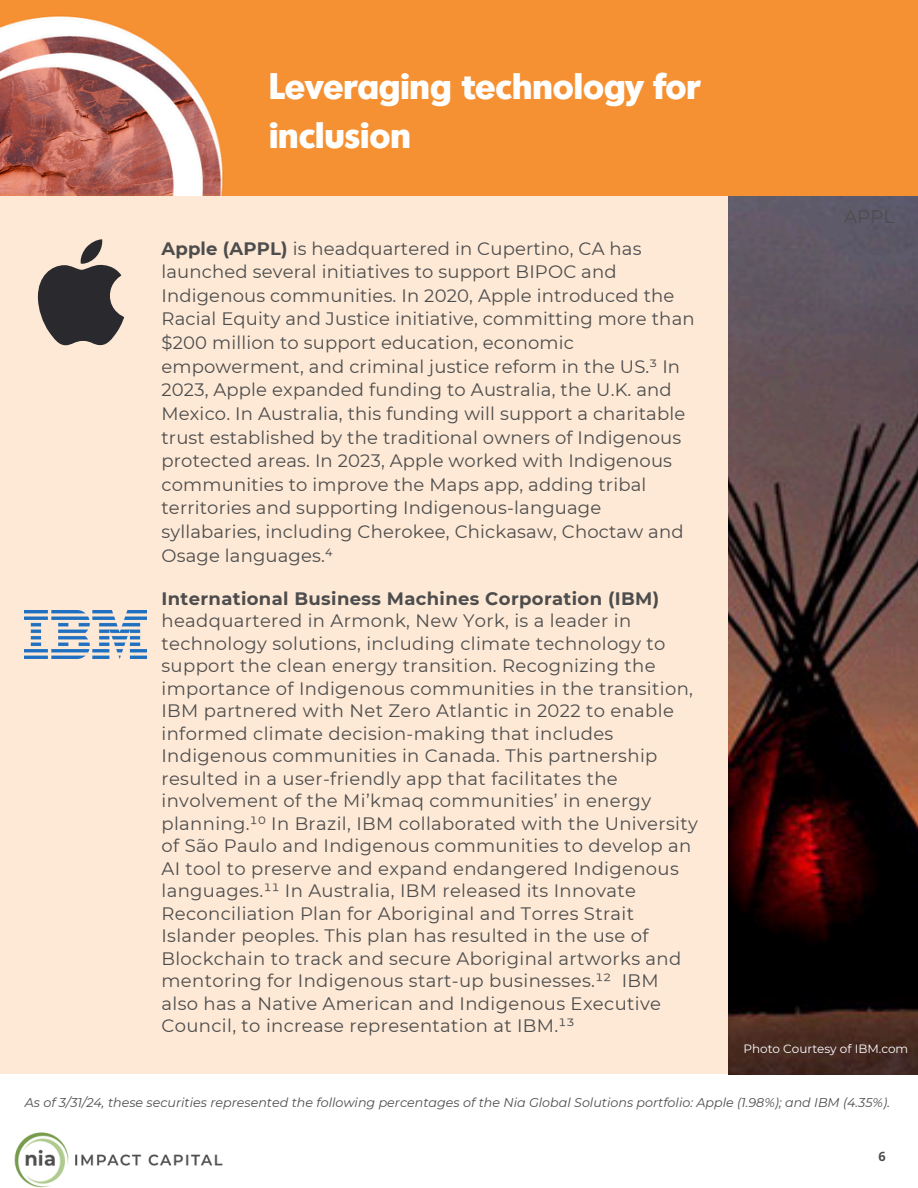
<style>
.page{position:relative;width:918px;height:1188px;background:#fff}
.page>*{position:absolute;margin:0;border:0;box-sizing:border-box;transform-origin:0 0}
.t1{font:800 36px/49.5px "Montreal Serial";color:#fff}
.t2{font:18.3px "Montserrat";color:#4d4d4d}
.t3{font:18px/22.5px "Montserrat";letter-spacing:.02em;color:#4d4d4d}
.t4{font:italic 12.75px "Montserrat";color:#4d4d4d}
.t5{font:700 12.75px "Open Sans";color:#4d4d4d}
.t6{font:12px "Montserrat";color:#fff}
.s1{font-weight:700}
</style>
<div class="page">
<img style="left:15px;top:1132px;width:208px;height:56px">
<div style="left:0;top:195px;width:728px;height:879px;background:#fde9d6"></div>
<img style="left:25px;top:610px;width:121px;height:49px">
<img style="left:728px;top:196px;width:190px;height:879px">
<img style="left:0;top:0;width:918px;height:196px">
<svg style="left:38px;top:239px;width:86px;height:106px"></svg>
<h3 class="t1" style="left:269px;top:59px;width:433px">Leveraging technology for inclusion</h3>
<p class="t3" style="left:162px;top:236px;width:535px;line-height:23.7px"><span class="s1">Apple (APPL)</span> is headquartered in Cupertino, CA has launched several initiatives to support BIPOC and Indigenous communities. In 2020, Apple introduced the Racial Equity and Justice initiative, committing more than $200 million to support education, economic empowerment, and criminal justice reform in the US.³ In 2023, Apple expanded funding to Australia, the U.K. and Mexico. In Australia, this funding will support a charitable trust established by the traditional owners of Indigenous protected areas. In 2023, Apple worked with Indigenous communities to improve the Maps app, adding tribal territories and supporting Indigenous-language syllabaries, including Cherokee, Chickasaw, Choctaw and Osage languages.⁴</p>
<p class="t3" style="left:162px;top:587px;width:538px"><span class="s1">International Business Machines Corporation (IBM) </span>headquartered in Armonk, New York, is a leader in technology solutions, including climate technology to support the clean energy transition. Recognizing the importance of Indigenous communities in the transition, IBM partnered with Net Zero Atlantic in 2022 to enable informed climate decision-making that includes Indigenous communities in Canada. This partnership resulted in a user-friendly app that facilitates the involvement of the Mi’kmaq communities’ in energy planning.¹⁰ In Brazil, IBM collaborated with the University of São Paulo and Indigenous communities to develop an AI tool to preserve and expand endangered Indigenous languages.¹¹ In Australia, IBM released its Innovate Reconciliation Plan for Aboriginal and Torres Strait Islander peoples. This plan has resulted in the use of Blockchain to track and secure Aboriginal artworks and mentoring for Indigenous start-up businesses.¹² IBM also has a Native American and Indigenous Executive</p>
<h1 class="t3" style="left:162px;top:1015px;width:414px">Council, to increase representation at IBM.¹³</h1>
<h3 class="t2" style="left:844px;top:205px;width:52px">APPL</h3>
<p class="t6" style="left:743px;top:1041px;width:166px">Photo Courtesy of IBM.com</p>
<p class="t4" style="left:25px;top:1095px;width:867px">As of 3/31/24, these securities represented the following percentages of the Nia Global Solutions portfolio: Apple (1.98%); and IBM (4.35%).</p>
<h1 class="t5" style="left:878px;top:1148px;width:9px">6</h1>
</div>
